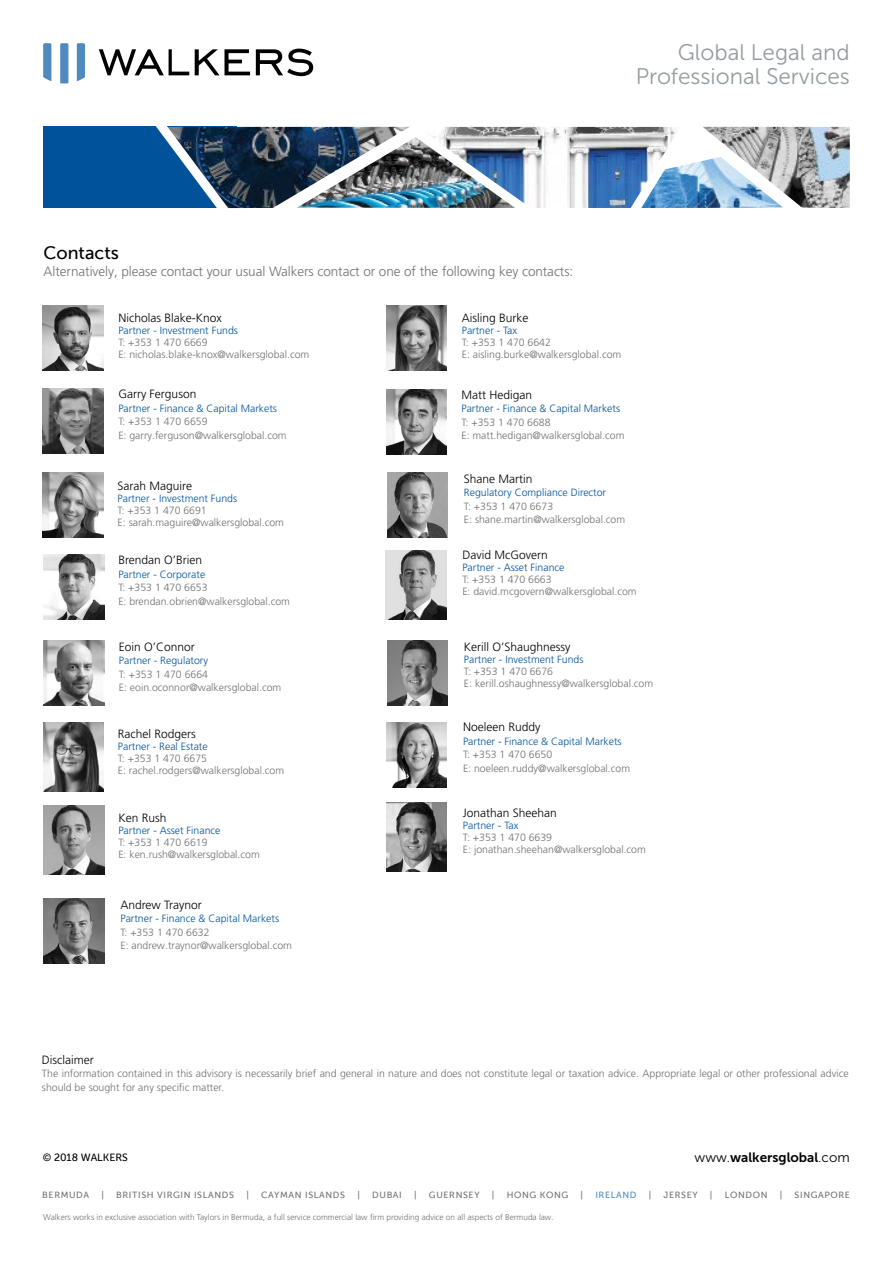
<style>
.page{position:relative;width:893px;height:1263px;background:#fff}
.page>*{position:absolute;margin:0;border:0;box-sizing:border-box;transform-origin:0 0}
.t1{font:22.5px/24px "Museo Sans 300";color:#949ca1;text-align:right}
.t2{font:18px "Museo Sans 500";color:#000}
.t3{font:300 13.5px "Frutiger LT Pro";letter-spacing:-.005em;color:#717073}
.t4{font:13.5px "Museo Sans 700";color:#000}
.t5{font:300 12px "Frutiger LT Pro";color:#000}
.t6{font:300 10.5px/13.5px "Frutiger LT Pro";color:#717073}
.t7{font:300 10.5px "Frutiger LT Pro";color:#00539b}
.t8{font:10.5px "Museo Sans 500";color:#000}
.t9{font:9px "Museo Sans 500";letter-spacing:.065em;color:#717073}
.t10{font:9px "Museo Sans 500";letter-spacing:.065em;color:#4f8abe}
.t11{font:300 8.25px "Frutiger LT Pro";color:#717073}
.s1{font-family:"Museo Sans 300"}
</style>
<div class="page">
<svg style="left:99px;top:49px;width:90px;height:26px"></svg>
<svg style="left:195px;top:49px;width:55px;height:26px"></svg>
<svg style="left:256px;top:49px;width:57px;height:27px"></svg>
<svg style="left:43px;top:43px;width:8px;height:38px"></svg>
<svg style="left:60px;top:43px;width:8px;height:40px"></svg>
<svg style="left:77px;top:43px;width:8px;height:38px"></svg>
<div style="left:43px;top:127px;width:194px;height:81px;background:#00539b"></div>
<img style="left:237px;top:127px;width:383px;height:81px">
<img style="left:819px;top:127px;width:31px;height:81px">
<svg style="left:145px;top:126px;width:92px;height:83px"></svg>
<img style="left:258px;top:126px;width:288px;height:82px">
<svg style="left:620px;top:126px;width:199px;height:82px"></svg>
<img style="left:44px;top:640px;width:60px;height:65px">
<img style="left:43px;top:389px;width:61px;height:65px">
<img style="left:44px;top:899px;width:60px;height:64px">
<img style="left:386px;top:389px;width:61px;height:65px">
<img style="left:387px;top:473px;width:61px;height:65px">
<img style="left:44px;top:555px;width:60px;height:65px">
<img style="left:386px;top:722px;width:61px;height:65px">
<img style="left:43px;top:305px;width:61px;height:65px">
<img style="left:387px;top:641px;width:61px;height:64px">
<img style="left:386px;top:551px;width:60px;height:69px">
<img style="left:43px;top:473px;width:61px;height:65px">
<img style="left:386px;top:305px;width:61px;height:65px">
<img style="left:43px;top:722px;width:61px;height:69px">
<img style="left:386px;top:803px;width:61px;height:68px">
<img style="left:44px;top:806px;width:60px;height:69px">
<h1 class="t1" style="left:636px;top:41px;width:216px">Global Legal and<br>Professional Services</h1>
<h2 class="t2" style="left:44px;top:243px;width:77px">Contacts</h2>
<p class="t3" style="left:44px;top:264px;width:531px">Alternatively, please contact your usual Walkers contact or one of the following key contacts:</p>
<p class="t5" style="left:118px;top:310px;width:105px">Nicholas Blake-Knox</p>
<p class="t7" style="left:118px;top:324px;width:121px">Partner - Investment Funds</p>
<p class="t6" style="left:118px;top:336px;width:193px;line-height:12px">T: +353 1 470 6669<br>E: nicholas.blake-knox@walkersglobal.com</p>
<p class="t5" style="left:118px;top:387px;width:79px">Garry Ferguson</p>
<p class="t7" style="left:118px;top:402px;width:160px">Partner - Finance &amp; Capital Markets</p>
<p class="t6" style="left:118px;top:415px;width:170px">T: +353 1 470 6659<br>E: garry.ferguson@walkersglobal.com</p>
<p class="t5" style="left:118px;top:478px;width:76px">Sarah Maguire</p>
<p class="t7" style="left:118px;top:492px;width:121px">Partner - Investment Funds</p>
<p class="t6" style="left:118px;top:504px;width:168px;line-height:12px">T: +353 1 470 6691<br>E: sarah.maguire@walkersglobal.com</p>
<p class="t5" style="left:462px;top:310px;width:68px">Aisling Burke</p>
<p class="t7" style="left:462px;top:324px;width:57px">Partner - Tax</p>
<p class="t6" style="left:462px;top:336px;width:161px;line-height:12px">T: +353 1 470 6642<br>E: aisling.burke@walkersglobal.com</p>
<p class="t5" style="left:461px;top:388px;width:72px">Matt Hedigan</p>
<p class="t7" style="left:461px;top:403px;width:160px">Partner - Finance &amp; Capital Markets</p>
<p class="t6" style="left:461px;top:415px;width:165px">T: +353 1 470 6688<br>E: matt.hedigan@walkersglobal.com</p>
<p class="t5" style="left:464px;top:472px;width:70px">Shane Martin</p>
<p class="t7" style="left:464px;top:487px;width:144px">Regulatory Compliance Director</p>
<p class="t6" style="left:464px;top:499px;width:163px">T: +353 1 470 6673<br>E: shane.martin@walkersglobal.com</p>
<p class="t5" style="left:118px;top:553px;width:85px">Brendan O’Brien</p>
<p class="t7" style="left:118px;top:568px;width:88px">Partner - Corporate</p>
<p class="t6" style="left:118px;top:581px;width:173px">T: +353 1 470 6653<br>E: brendan.obrien@walkersglobal.com</p>
<p class="t5" style="left:119px;top:640px;width:78px">Eoin O’Connor</p>
<p class="t7" style="left:119px;top:654px;width:91px">Partner - Regulatory</p>
<p class="t6" style="left:119px;top:667px;width:164px">T: +353 1 470 6664<br>E: eoin.oconnor@walkersglobal.com</p>
<p class="t5" style="left:118px;top:727px;width:80px">Rachel Rodgers</p>
<p class="t7" style="left:118px;top:741px;width:91px">Partner - Real Estate</p>
<p class="t6" style="left:118px;top:753px;width:168px;line-height:12px">T: +353 1 470 6675<br>E: rachel.rodgers@walkersglobal.com</p>
<p class="t5" style="left:118px;top:811px;width:50px">Ken Rush</p>
<p class="t7" style="left:118px;top:824px;width:104px">Partner - Asset Finance</p>
<p class="t6" style="left:118px;top:837px;width:143px;line-height:12px">T: +353 1 470 6619<br>E: ken.rush@walkersglobal.com</p>
<p class="t5" style="left:120px;top:898px;width:83px">Andrew Traynor</p>
<p class="t7" style="left:120px;top:913px;width:160px">Partner - Finance &amp; Capital Markets</p>
<p class="t6" style="left:120px;top:925px;width:173px">T: +353 1 470 6632<br>E: andrew.traynor@walkersglobal.com</p>
<p class="t5" style="left:462px;top:548px;width:87px">David McGovern</p>
<p class="t7" style="left:462px;top:561px;width:104px">Partner - Asset Finance</p>
<p class="t6" style="left:462px;top:574px;width:176px;line-height:12px">T: +353 1 470 6663<br>E: david.mcgovern@walkersglobal.com</p>
<p class="t5" style="left:464px;top:640px;width:108px">Kerill O’Shaughnessy</p>
<p class="t7" style="left:464px;top:653px;width:121px">Partner - Investment Funds</p>
<p class="t6" style="left:464px;top:665px;width:191px;line-height:12px">T: +353 1 470 6676<br>E: kerill.oshaughnessy@walkersglobal.com</p>
<p class="t5" style="left:463px;top:720px;width:79px">Noeleen Ruddy</p>
<p class="t7" style="left:463px;top:735px;width:160px">Partner - Finance &amp; Capital Markets</p>
<p class="t6" style="left:463px;top:748px;width:169px">T: +353 1 470 6650<br>E: noeleen.ruddy@walkersglobal.com</p>
<p class="t5" style="left:463px;top:805px;width:96px">Jonathan Sheehan</p>
<p class="t7" style="left:463px;top:819px;width:57px">Partner - Tax</p>
<p class="t6" style="left:463px;top:831px;width:184px;line-height:12px">T: +353 1 470 6639<br>E: jonathan.sheehan@walkersglobal.com</p>
<p class="t5" style="left:42px;top:1052px;width:53px">Disclaimer</p>
<p class="t6" style="left:42px;top:1067px;width:808px">The information contained in this advisory is necessarily brief and general in nature and does not constitute legal or taxation advice. Appropriate legal or other professional advice should be sought for any specific matter.</p>
<p class="t8" style="left:43px;top:1152px;width:87px">© 2018 WALKERS</p>
<p class="t4" style="left:695px;top:1149px;width:157px"><span class="s1">www.</span>walkersglobal<span class="s1">.com</span></p>
<p class="t9" style="left:42px;top:1190px;width:48px">BERMUDA</p>
<p class="t9" style="left:101px;top:1190px;width:4px">|</p>
<p class="t9" style="left:116px;top:1190px;width:119px">BRITISH VIRGIN ISLANDS</p>
<p class="t9" style="left:246px;top:1190px;width:4px">|</p>
<p class="t9" style="left:261px;top:1190px;width:85px">CAYMAN ISLANDS</p>
<p class="t9" style="left:357px;top:1190px;width:4px">|</p>
<p class="t9" style="left:372px;top:1190px;width:31px">DUBAI</p>
<p class="t9" style="left:414px;top:1190px;width:4px">|</p>
<p class="t9" style="left:429px;top:1190px;width:52px">GUERNSEY</p>
<p class="t9" style="left:492px;top:1190px;width:4px">|</p>
<p class="t9" style="left:507px;top:1190px;width:63px">HONG KONG</p>
<p class="t9" style="left:581px;top:1190px;width:4px">|</p>
<p class="t10" style="left:595px;top:1190px;width:43px">IRELAND</p>
<p class="t9" style="left:649px;top:1190px;width:4px">|</p>
<p class="t9" style="left:664px;top:1190px;width:36px">JERSEY</p>
<p class="t9" style="left:710px;top:1190px;width:4px">|</p>
<p class="t9" style="left:725px;top:1190px;width:44px">LONDON</p>
<p class="t9" style="left:780px;top:1190px;width:4px">|</p>
<p class="t9" style="left:795px;top:1190px;width:57px">SINGAPORE</p>
<p class="t11" style="left:43px;top:1212px;width:512px">Walkers works in exclusive association with Taylors in Bermuda, a full service commercial law firm providing advice on all aspects of Bermuda law.</p>
</div>
